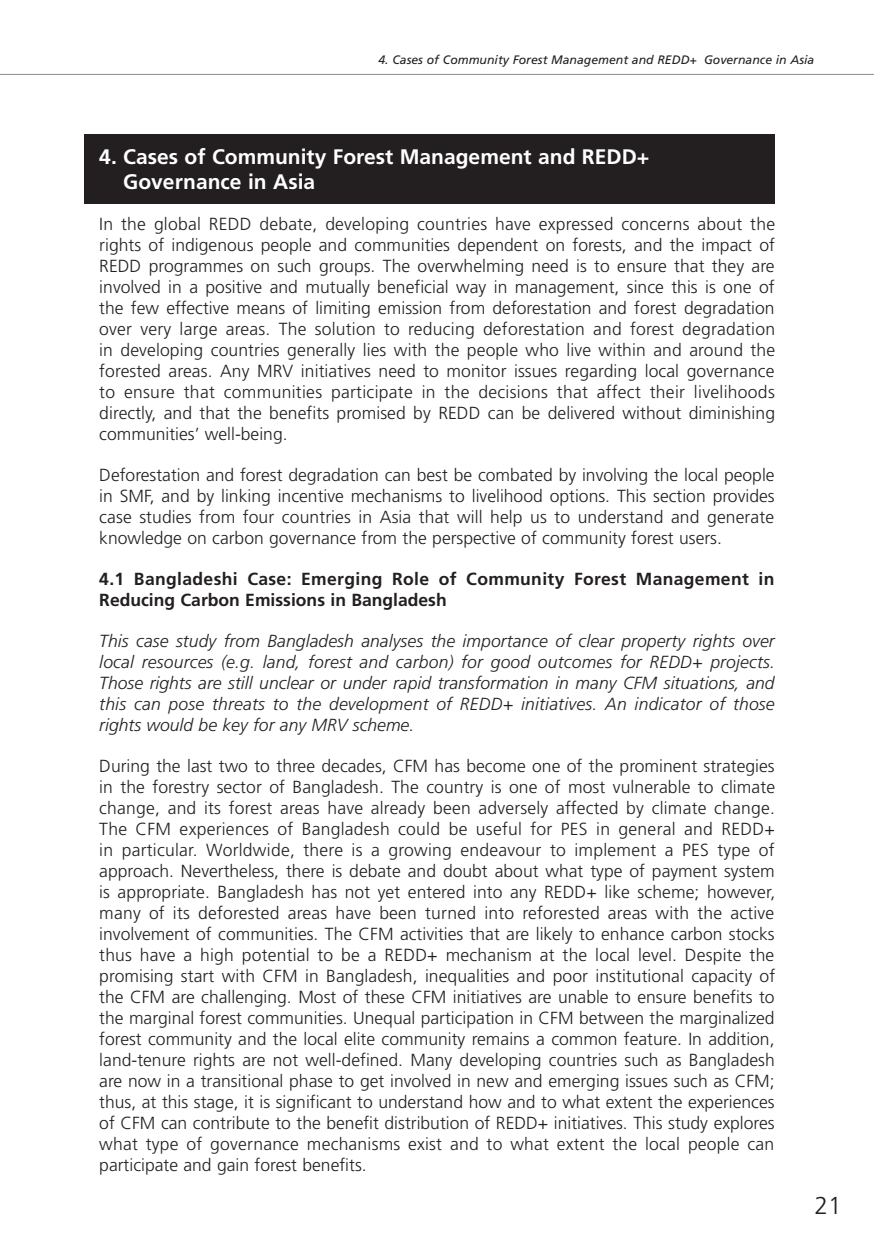
<style>
.page{position:relative;width:874px;height:1241px;background:#fff}
.page>*{position:absolute;margin:0;border:0;box-sizing:border-box;transform-origin:0 0}
.t1{font:300 24.5px "Frutiger LT Std";color:#231f20}
.H0{font:700 21px/25.2px "Frutiger LT Std";color:#fff}
.B0{font:300 17.5px/21px "Frutiger LT Std";color:#231f20;text-align:justify}
.B0-2{font:italic 300 17.5px/21px "Frutiger LT Std";color:#231f20;text-align:justify}
.t2{font:700 17.5px/21px "Frutiger LT Std";letter-spacing:.02em;color:#231f20}
.t3{font:italic 12.25px "Frutiger LT Std";color:#231f20}
</style>
<div class="page">
<div style="left:84px;top:134px;width:690px;height:69px;background:#231f20"></div>
<hr style="left:0;top:74px;width:873px;height:1px;background:#939598">
<p class="t3" style="left:378px;top:53px;width:437px">4. Cases of Community Forest Management and REDD+ Governance in Asia</p>
<p class="H0" style="left:123px;top:144px;width:527px;text-indent:-24px">4. Cases of Community Forest Management and REDD+<br>Governance in Asia</p>
<p class="B0" style="left:99px;top:213px;width:677px">In the global REDD debate, developing countries have expressed concerns about the rights of indigenous people and communities dependent on forests, and the impact of REDD programmes on such groups. The overwhelming need is to ensure that they are involved in a positive and mutually beneficial way in management, since this is one of the few effective means of limiting emission from deforestation and forest degradation over very large areas. The solution to reducing deforestation and forest degradation in developing countries generally lies with the people who live within and around the forested areas. Any MRV initiatives need to monitor issues regarding local governance to ensure that communities participate in the decisions that affect their livelihoods directly, and that the benefits promised by REDD can be delivered without diminishing communities’ well-being.</p>
<p class="B0" style="left:99px;top:464px;width:676px">Deforestation and forest degradation can best be combated by involving the local people in SMF, and by linking incentive mechanisms to livelihood options. This section provides case studies from four countries in Asia that will help us to understand and generate knowledge on carbon governance from the perspective of community forest users.</p>
<h2 class="t2" style="left:99px;top:568px;width:676px">4.1 Bangladeshi Case: Emerging Role of Community Forest Management in<br>Reducing Carbon Emissions in Bangladesh</h2>
<p class="B0-2" style="left:99px;top:630px;width:677px">This case study from Bangladesh analyses the importance of clear property rights over local resources (e.g. land, forest and carbon) for good outcomes for REDD+ projects.<br>Those rights are still unclear or under rapid transformation in many CFM situations, and this can pose threats to the development of REDD+ initiatives. An indicator of those rights would be key for any MRV scheme.</p>
<p class="B0" style="left:99px;top:755px;width:677px">During the last two to three decades, CFM has become one of the prominent strategies in the forestry sector of Bangladesh. The country is one of most vulnerable to climate change, and its forest areas have already been adversely affected by climate change.<br>The CFM experiences of Bangladesh could be useful for PES in general and REDD+ in particular. Worldwide, there is a growing endeavour to implement a PES type of approach. Nevertheless, there is debate and doubt about what type of payment system is appropriate. Bangladesh has not yet entered into any REDD+ like scheme; however, many of its deforested areas have been turned into reforested areas with the active involvement of communities. The CFM activities that are likely to enhance carbon stocks thus have a high potential to be a REDD+ mechanism at the local level. Despite the promising start with CFM in Bangladesh, inequalities and poor institutional capacity of the CFM are challenging. Most of these CFM initiatives are unable to ensure benefits to the marginal forest communities. Unequal participation in CFM between the marginalized forest community and the local elite community remains a common feature. In addition, land-tenure rights are not well-defined. Many developing countries such as Bangladesh are now in a transitional phase to get involved in new and emerging issues such as CFM; thus, at this stage, it is significant to understand how and to what extent the experiences of CFM can contribute to the benefit distribution of REDD+ initiatives. This study explores what type of governance mechanisms exist and to what extent the local people can participate and gain forest benefits.</p>
<h1 class="t1" style="left:814px;top:1191px;width:29px">21</h1>
</div>
